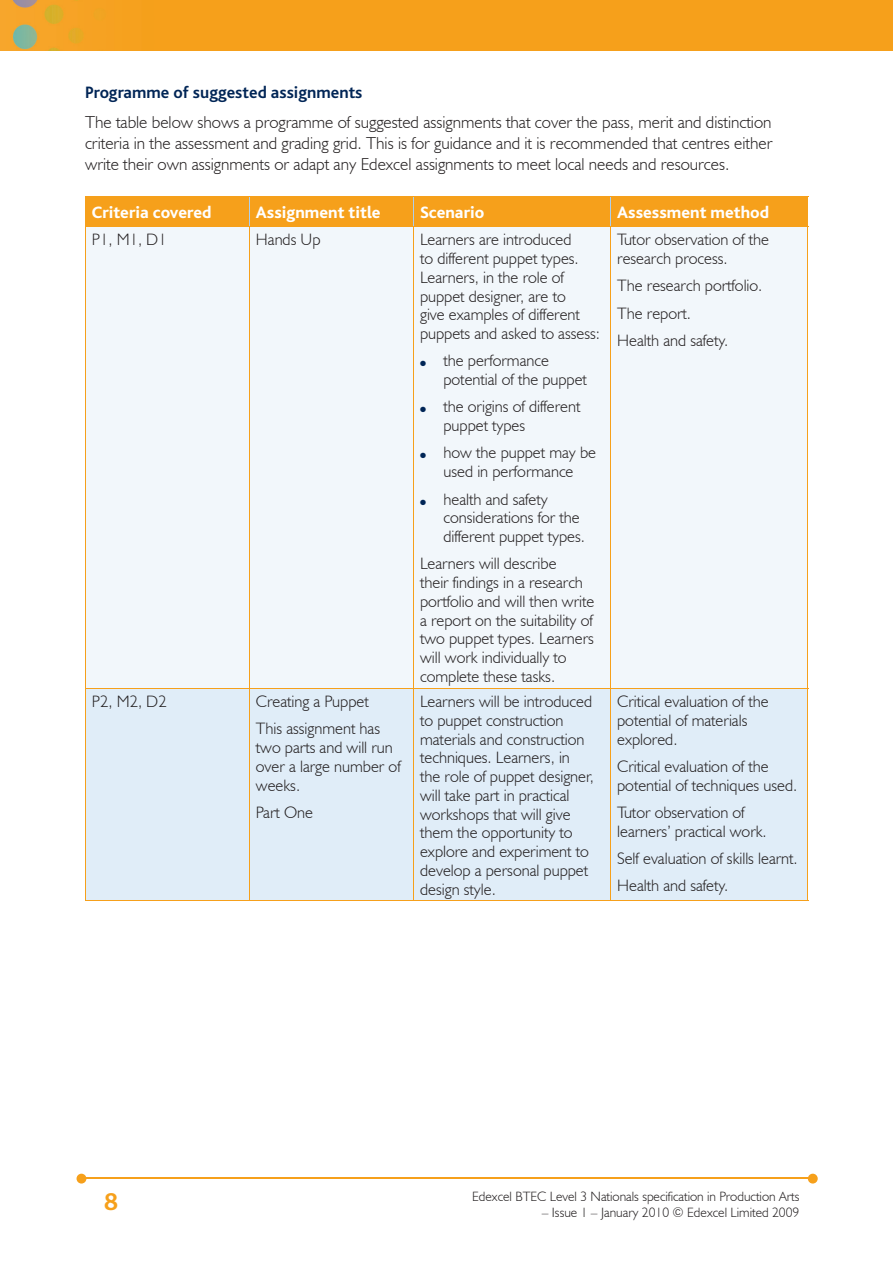
<style>
.page{position:relative;width:893px;height:1263px;background:#fff}
.page>*{position:absolute;margin:0;border:0;box-sizing:border-box;transform-origin:0 0}
.t1{font:700 25.5px "Bliss";color:#f6a01b}
.t2{font:300 17.25px/21px "Humanist 521 BT";color:#231f20;text-align:justify}
.t3{font:800 17.25px "Bliss";color:#fff}
.t4{font:700 17.25px "Bliss";color:#002556}
.t5{font:300 16.5px/18.8px "Humanist 521 BT";color:#231f20}
.t6{font:300 13.5px "Humanist 521 BT";color:#231f20}
.t7{font:7.5px "Zapf Dingbats";color:#002556}
</style>
<div class="page">
<img style="left:0;top:0;width:893px;height:51px">
<hr style="left:82px;top:1178px;width:728px;height:1px;background:#f6a01b">
<svg style="left:808px;top:1174px;width:10px;height:9px"></svg>
<svg style="left:77px;top:1174px;width:9px;height:9px"></svg>
<div style="left:86px;top:227px;width:721px;height:461px;background:#f2f7fb"></div>
<div style="left:86px;top:689px;width:721px;height:211px;background:#e0edf8"></div>
<div style="left:85px;top:197px;width:723px;height:29px;background:#f6a01b"></div>
<hr style="left:85px;top:196px;width:165px;height:1px;background:#f6a01b">
<hr style="left:250px;top:196px;width:164px;height:1px;background:#f6a01b">
<hr style="left:414px;top:196px;width:197px;height:1px;background:#f6a01b">
<hr style="left:611px;top:196px;width:197px;height:1px;background:#f6a01b">
<hr style="left:249px;top:227px;width:1px;height:461px;background:#f6a01b">
<hr style="left:413px;top:227px;width:1px;height:461px;background:#f6a01b">
<hr style="left:610px;top:227px;width:1px;height:461px;background:#f6a01b">
<hr style="left:85px;top:227px;width:1px;height:461px;background:#f6a01b">
<hr style="left:807px;top:227px;width:1px;height:461px;background:#f6a01b">
<hr style="left:85px;top:226px;width:165px;height:1px;background:#f6a01b">
<hr style="left:250px;top:226px;width:164px;height:1px;background:#f6a01b">
<hr style="left:414px;top:226px;width:197px;height:1px;background:#f6a01b">
<hr style="left:611px;top:226px;width:197px;height:1px;background:#f6a01b">
<hr style="left:249px;top:688px;width:1px;height:212px;background:#f6a01b">
<hr style="left:413px;top:688px;width:1px;height:212px;background:#f6a01b">
<hr style="left:610px;top:688px;width:1px;height:212px;background:#f6a01b">
<hr style="left:85px;top:688px;width:1px;height:212px;background:#f6a01b">
<hr style="left:807px;top:688px;width:1px;height:212px;background:#f6a01b">
<hr style="left:85px;top:688px;width:165px;height:1px;background:#f6a01b">
<hr style="left:250px;top:688px;width:164px;height:1px;background:#f6a01b">
<hr style="left:414px;top:688px;width:197px;height:1px;background:#f6a01b">
<hr style="left:611px;top:688px;width:197px;height:1px;background:#f6a01b">
<hr style="left:85px;top:900px;width:165px;height:1px;background:#f6a01b">
<hr style="left:250px;top:900px;width:164px;height:1px;background:#f6a01b">
<hr style="left:414px;top:900px;width:197px;height:1px;background:#f6a01b">
<hr style="left:611px;top:900px;width:197px;height:1px;background:#f6a01b">
<p class="t4" style="left:85px;top:84px;width:279px">Programme of suggested assignments</p>
<p class="t2" style="left:85px;top:111px;width:689px">The table below shows a programme of suggested assignments that cover the pass, merit and distinction criteria in the assessment and grading grid. This is for guidance and it is recommended that centres either write their own assignments or adapt any Edexcel assignments to meet local needs and resources.</p>
<p class="t3" style="left:92px;top:203px;width:121px">Criteria covered</p>
<p class="t3" style="left:256px;top:203px;width:126px">Assignment title</p>
<p class="t3" style="left:420px;top:203px;width:66px">Scenario</p>
<p class="t3" style="left:617px;top:203px;width:153px">Assessment method</p>
<p class="t5" style="left:92px;top:230px;width:76px">P1, M1, D1</p>
<p class="t5" style="left:256px;top:230px;width:66px">Hands Up</p>
<p class="t5" style="left:420px;top:230px;width:181px">Learners are introduced<br>to different puppet types.<br>Learners, in the role of puppet designer, are to<br>give examples of different puppets and asked to assess:</p>
<p class="t5" style="left:443px;top:351px;width:145px">the performance potential of the puppet</p>
<p class="t5" style="left:443px;top:397px;width:138px">the origins of different puppet types</p>
<p class="t5" style="left:443px;top:443px;width:154px">how the puppet may be used in performance</p>
<p class="t5" style="left:443px;top:489px;width:143px">health and safety considerations for the different puppet types.</p>
<p class="t5" style="left:420px;top:554px;width:176px">Learners will describe<br>their findings in a research portfolio and will then write a report on the suitability of two puppet types. Learners will work individually to complete these tasks.</p>
<p class="t5" style="left:617px;top:230px;width:153px">Tutor observation of the research process.</p>
<p class="t5" style="left:617px;top:272px;width:147px;line-height:27.3px">The research portfolio.<br>The report.<br>Health and safety.</p>
<p class="t7" style="left:420px;top:360px;width:7px">●</p>
<p class="t7" style="left:420px;top:406px;width:7px">●</p>
<p class="t7" style="left:420px;top:452px;width:7px">●</p>
<p class="t7" style="left:420px;top:498px;width:7px">●</p>
<p class="t5" style="left:92px;top:692px;width:76px">P2, M2, D2</p>
<p class="t5" style="left:256px;top:687px;width:126px;line-height:27.3px">Creating a Puppet<br>This assignment has</p>
<p class="t5" style="left:256px;top:738px;width:146px">two parts and will run over a large number of weeks.</p>
<p class="t5" style="left:256px;top:802px;width:59px">Part One</p>
<p class="t5" style="left:420px;top:692px;width:175px">Learners will be introduced to puppet construction materials and construction techniques. Learners, in the role of puppet designer, will take part in practical workshops that will give them the opportunity to explore and experiment to develop a personal puppet design style.</p>
<p class="t5" style="left:617px;top:692px;width:153px">Critical evaluation of the potential of materials explored.</p>
<p class="t5" style="left:617px;top:756px;width:182px">Critical evaluation of the potential of techniques used.</p>
<p class="t5" style="left:617px;top:802px;width:151px">Tutor observation of learners’ practical work.</p>
<p class="t5" style="left:617px;top:844px;width:182px;line-height:27.3px">Self evaluation of skills learnt.<br>Health and safety.</p>
<h1 class="t1" style="left:104px;top:1189px;width:15px">8</h1>
<p class="t6" style="left:472px;top:1188px;width:329px">Edexcel BTEC Level 3 Nationals specification in Production Arts</p>
<p class="t6" style="left:542px;top:1204px;width:259px">– Issue 1 – January 2010 © Edexcel Limited 2009</p>
</div>
